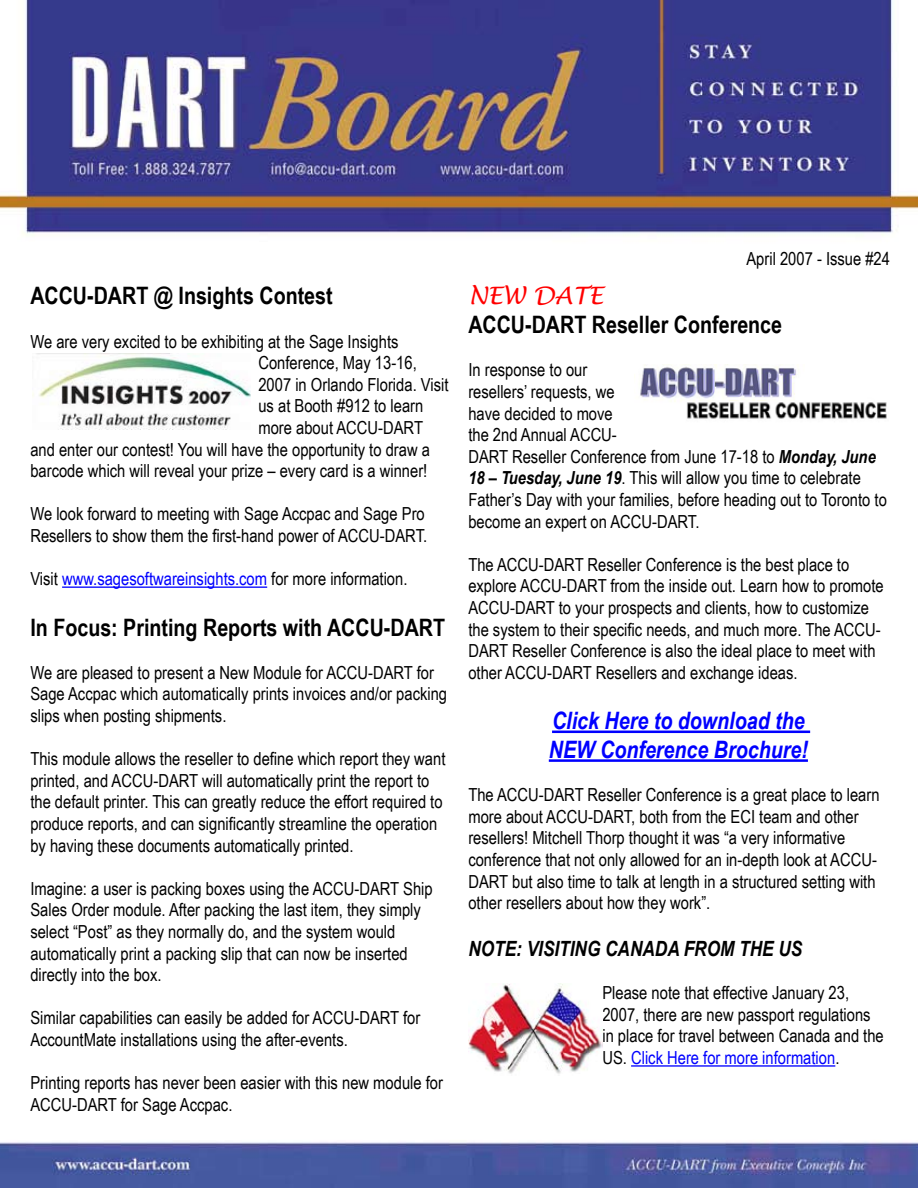
<style>
.page{position:relative;width:918px;height:1188px;background:#fff}
.page>*{position:absolute;margin:0;border:0;box-sizing:border-box;transform-origin:0 0}
.t1{font:700 24px "Arial Narrow";color:#000}
.t2{font:italic 700 24px/28.8px "Arial Narrow";color:#00f}
.t3{font:italic 24px "Lucida Handwriting";color:#f00}
.t4{font:italic 700 21px "Arial Narrow";color:#000}
.t5{font:18px/21.6px "Arial Narrow";color:#000}
.t6{font:18px "Arial Narrow";color:#00f}
.s1{color:#000}
.s2{font-weight:700;font-style:italic}
.s3{color:#00f}
</style>
<div class="page">
<img style="left:0;top:0;width:918px;height:1188px">
<hr style="left:62px;top:587px;width:205px;height:1px;background:#00f">
<hr style="left:552px;top:731px;width:258px;height:2px;background:#00f">
<hr style="left:549px;top:759px;width:259px;height:3px;background:#00f">
<hr style="left:631px;top:1065px;width:204px;height:2px;background:#00f">
<img style="left:32px;top:353px;width:219px;height:76px">
<img style="left:634px;top:364px;width:255px;height:60px">
<img style="left:468px;top:984px;width:134px;height:91px">
<h1 class="t1" style="left:30px;top:278px;width:304px">ACCU-DART @ Insights Contest</h1>
<p class="t5" style="left:30px;top:330px;width:370px">We are very excited to be exhibiting at the Sage Insights</p>
<p class="t5" style="left:258px;top:351px;width:160px">Conference, May 13-16,</p>
<p class="t5" style="left:258px;top:373px;width:192px">2007 in Orlando Florida. Visit</p>
<p class="t5" style="left:258px;top:395px;width:166px">us at Booth #912 to learn</p>
<p class="t5" style="left:258px;top:416px;width:166px">more about ACCU-DART</p>
<p class="t5" style="left:30px;top:438px;width:401px">and enter our contest! You will have the opportunity to draw a</p>
<p class="t5" style="left:30px;top:459px;width:399px">barcode which will reveal your prize – every card is a winner!</p>
<p class="t5" style="left:30px;top:503px;width:398px">We look forward to meeting with Sage Accpac and Sage Pro<br>Resellers to show them the first-hand power of ACCU-DART.</p>
<p class="t6" style="left:30px;top:566px;width:379px"><span class="s1">Visit</span> www.sagesoftwareinsights.com <span class="s1">for more information.</span></p>
<h1 class="t1" style="left:30px;top:609px;width:416px">In Focus: Printing Reports with ACCU-DART</h1>
<p class="t5" style="left:30px;top:661px;width:418px">We are pleased to present a New Module for ACCU-DART for<br>Sage Accpac which automatically prints invoices and/or packing slips when posting shipments.</p>
<p class="t5" style="left:30px;top:747px;width:417px">This module allows the reseller to define which report they want printed, and ACCU-DART will automatically print the report to the default printer. This can greatly reduce the effort required to produce reports, and can significantly streamline the operation by having these documents automatically printed.</p>
<p class="t5" style="left:30px;top:877px;width:404px">Imagine: a user is packing boxes using the ACCU-DART Ship Sales Order module. After packing the last item, they simply select “Post” as they normally do, and the system would automatically print a packing slip that can now be inserted directly into the box.</p>
<p class="t5" style="left:30px;top:1007px;width:391px">Similar capabilities can easily be added for ACCU-DART for<br>AccountMate installations using the after-events.</p>
<p class="t5" style="left:30px;top:1071px;width:414px">Printing reports has never been easier with this new module for<br>ACCU-DART for Sage Accpac.</p>
<p class="t5" style="left:746px;top:247px;width:145px">April 2007 - Issue #24</p>
<h1 class="t3" style="left:468px;top:281px;width:137px">NEW DATE</h1>
<h1 class="t1" style="left:468px;top:307px;width:315px">ACCU-DART Reseller Conference</h1>
<p class="t5" style="left:468px;top:359px;width:420px">In response to our<br>resellers’ requests, we<br>have decided to move<br>the 2nd Annual ACCU-<br>DART Reseller Conference from June 17-18 to <span class="s2">Monday, June 18 – Tuesday, June 19</span>. This will allow you time to celebrate Father’s Day with your families, before heading out to Toronto to become an expert on ACCU-DART.</p>
<p class="t5" style="left:468px;top:553px;width:417px">The ACCU-DART Reseller Conference is the best place to explore ACCU-DART from the inside out. Learn how to promote ACCU-DART to your prospects and clients, how to customize the system to their specific needs, and much more. The ACCU-DART Reseller Conference is also the ideal place to meet with other ACCU-DART Resellers and exchange ideas.</p>
<h1 class="t2" style="left:549px;top:705px;width:261px">Click Here to download the<br>NEW Conference Brochure!</h1>
<p class="t5" style="left:468px;top:783px;width:413px">The ACCU-DART Reseller Conference is a great place to learn more about ACCU-DART, both from the ECI team and other resellers! Mitchell Thorp thought it was “a very informative conference that not only allowed for an in-depth look at ACCU-DART but also time to talk at length in a structured setting with other resellers about how they work”.</p>
<p class="t4" style="left:468px;top:933px;width:336px">NOTE: VISITING CANADA FROM THE US</p>
<p class="t5" style="left:602px;top:981px;width:283px">Please note that effective January 23, 2007, there are new passport regulations in place for travel between Canada and the US. <span class="s3">Click Here for more information</span>.</p>
</div>
